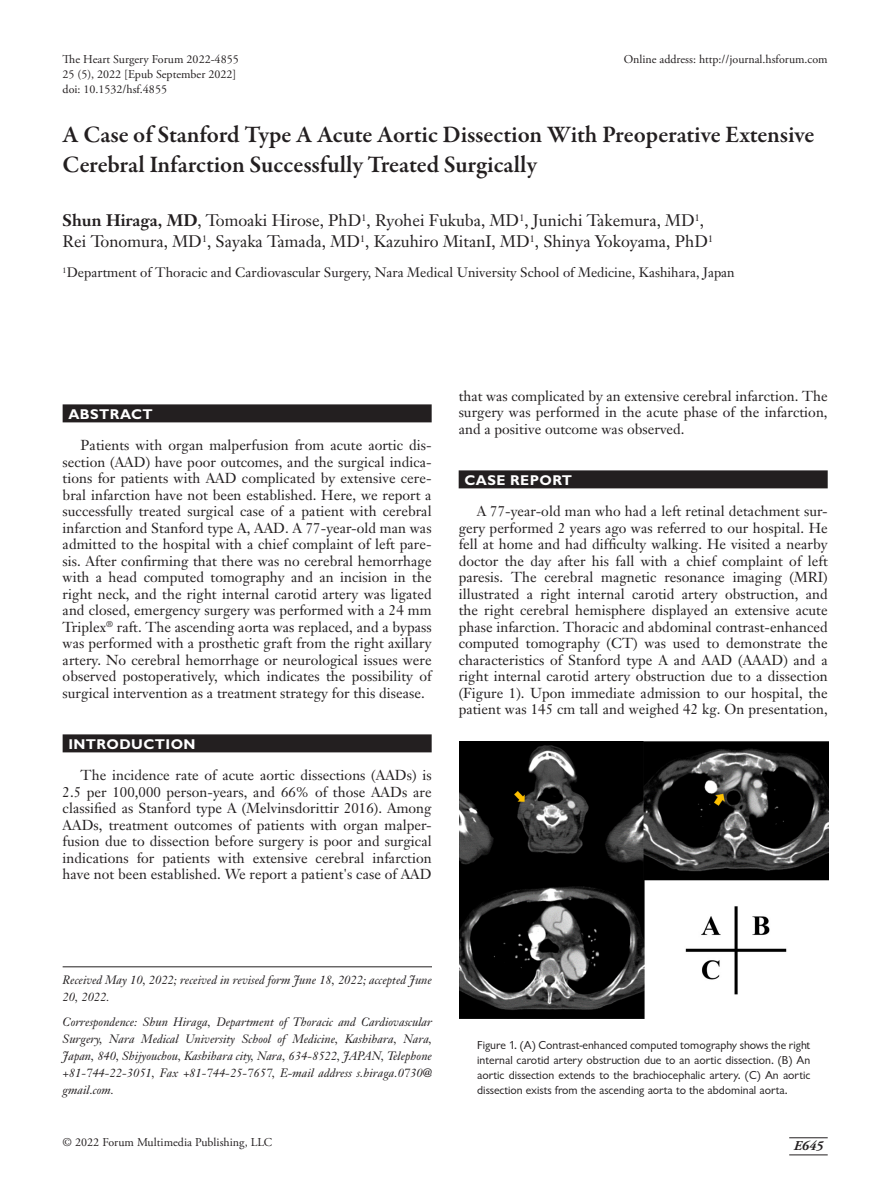
<style>
.page{position:relative;width:891px;height:1188px;background:#fff}
.page>*{position:absolute;margin:0;border:0;box-sizing:border-box;transform-origin:0 0}
.t1{font:600 24px/30px "Garamond Premr Pro";letter-spacing:-.005em;color:#231f20}
.Authors{font:16.5px/21px "Janson Text";color:#231f20}
.Body_Text{font:14.25px/16.5px "Janson Text";letter-spacing:.005em;color:#231f20;text-align:justify}
.t2{font:700 14.25px "Gill Sans";letter-spacing:.03em;color:#fff}
.Affiliation{font:13.5px "Janson Text";color:#231f20}
.t3{font:italic 700 13.5px "Adobe Garamond Pro";color:#231f20}
.Correspondence{font:italic 12px/16.8px "Janson Text";letter-spacing:.005em;color:#231f20;text-align:justify}
.Figure_Legend{font:12px/15px "Classical Sans Regular DTC";color:#231f20;text-align:justify}
.Doi{font:12px "Adobe Garamond Pro";color:#231f20}
.Correspondence_First{font:italic 12px/16.8px "Janson Text";letter-spacing:.005em;color:#231f20}
.s1{font-weight:700}
</style>
<div class="page">
<hr style="left:789px;top:1138px;width:39px;height:1px;background:#231f20">
<hr style="left:789px;top:1155px;width:39px;height:1px;background:#231f20">
<div style="left:63px;top:404px;width:369px;height:18px;background:#231f20"></div>
<div style="left:63px;top:734px;width:369px;height:18px;background:#231f20"></div>
<div style="left:459px;top:470px;width:369px;height:18px;background:#231f20"></div>
<hr style="left:63px;top:966px;width:369px;height:1px;background:#231f20">
<img style="left:459px;top:742px;width:369px;height:277px">
<p class="Doi" style="left:63px;top:52px;width:178px">The Heart Surgery Forum 2022-4855</p>
<p class="Doi" style="left:63px;top:67px;width:175px">25 (5), 2022 [Epub September 2022]</p>
<p class="Doi" style="left:63px;top:82px;width:106px">doi: 10.1532/hsf.4855</p>
<p class="t1" style="left:63px;top:120px;width:753px">A Case of Stanford Type A Acute Aortic Dissection With Preoperative Extensive<br>Cerebral Infarction Successfully Treated Surgically</p>
<p class="Authors" style="left:63px;top:210px;width:652px"><span class="s1">Shun Hiraga, MD</span>, Tomoaki Hirose, PhD<sup>1</sup>, Ryohei Fukuba, MD<sup>1</sup>, Junichi Takemura, MD<sup>1</sup>,<br>Rei Tonomura, MD<sup>1</sup>, Sayaka Tamada, MD<sup>1</sup>, Kazuhiro MitanI, MD<sup>1</sup>, Shinya Yokoyama, PhD<sup>1</sup></p>
<p class="Affiliation" style="left:63px;top:264px;width:674px"><sup>1</sup>Department of Thoracic and Cardiovascular Surgery, Nara Medical University School of Medicine, Kashihara, Japan</p>
<p class="Doi" style="left:624px;top:52px;width:205px">Online address: http://journal.hsforum.com</p>
<h1 class="t2" style="left:68px;top:405px;width:86px">ABSTRACT</h1>
<p class="Body_Text" style="left:63px;top:437px;width:371px;text-indent:18px">Patients with organ malperfusion from acute aortic dis&shy;section (AAD) have poor outcomes, and the surgical indica&shy;tions for patients with AAD complicated by extensive cere&shy;bral infarction have not been established. Here, we report a successfully treated surgical case of a patient with cerebral infarction and Stanford type A, AAD. A 77-year-old man was admitted to the hospital with a chief complaint of left pare&shy;sis. After confirming that there was no cerebral hemorrhage with a head computed tomography and an incision in the right neck, and the right internal carotid artery was ligated and closed, emergency surgery was performed with a 24 mm Triplex<sup>®</sup> raft. The ascending aorta was replaced, and a bypass was performed with a prosthetic graft from the right axillary artery. No cerebral hemorrhage or neurological issues were observed postoperatively, which indicates the possibility of surgical intervention as a treatment strategy for this disease.</p>
<h1 class="t2" style="left:68px;top:735px;width:129px">INTRODUCTION</h1>
<p class="Body_Text" style="left:63px;top:767px;width:371px;text-indent:18px">The incidence rate of acute aortic dissections (AADs) is 2.5 per 100,000 person-years, and 66% of those AADs are classified as Stanford type A (Melvinsdorittir 2016). Among AADs, treatment outcomes of patients with organ malper&shy;fusion due to dissection before surgery is poor and surgical indications for patients with extensive cerebral infarction have not been established. We report a patient's case of AAD</p>
<p class="Body_Text" style="left:459px;top:387px;width:371px">that was complicated by an extensive cerebral infarction. The surgery was performed in the acute phase of the infarction, and a positive outcome was observed.</p>
<h1 class="t2" style="left:464px;top:471px;width:109px">CASE REPORT</h1>
<p class="Body_Text" style="left:459px;top:503px;width:371px;text-indent:18px">A 77-year-old man who had a left retinal detachment sur&shy;gery performed 2 years ago was referred to our hospital. He fell at home and had difficulty walking. He visited a nearby doctor the day after his fall with a chief complaint of left paresis. The cerebral magnetic resonance imaging (MRI) illustrated a right internal carotid artery obstruction, and the right cerebral hemisphere displayed an extensive acute phase infarction. Thoracic and abdominal contrast-enhanced computed tomography (CT) was used to demonstrate the characteristics of Stanford type A and AAD (AAAD) and a right internal carotid artery obstruction due to a dissection (Figure 1). Upon immediate admission to our hospital, the patient was 145 cm tall and weighed 42 kg. On presentation,</p>
<p class="Correspondence_First" style="left:63px;top:971px;width:371px">Received May 10, 2022; received in revised form June 18, 2022; accepted June<br>20, 2022.</p>
<p class="Correspondence" style="left:63px;top:1014px;width:371px">Correspondence: Shun Hiraga, Department of Thoracic and Cardiovascular Surgery, Nara Medical University School of Medicine, Kashihara, Nara, Japan, 840, Shijyouchou, Kashihara city, Nara, 634-8522, JAPAN, Telephone +81-744-22-3051, Fax +81-744-25-7657, E-mail address s.hiraga.0730@ gmail.com.</p>
<p class="Figure_Legend" style="left:477px;top:1037px;width:335px">Figure 1. (A) Contrast-enhanced computed tomography shows the right internal carotid artery obstruction due to an aortic dissection. (B) An aortic dissection extends to the brachiocephalic artery. (C) An aortic dissection exists from the ascending aorta to the abdominal aorta.</p>
<p class="Doi" style="left:63px;top:1135px;width:211px">© 2022 Forum Multimedia Publishing, LLC</p>
<p class="t3" style="left:794px;top:1138px;width:31px">E645</p>
</div>
